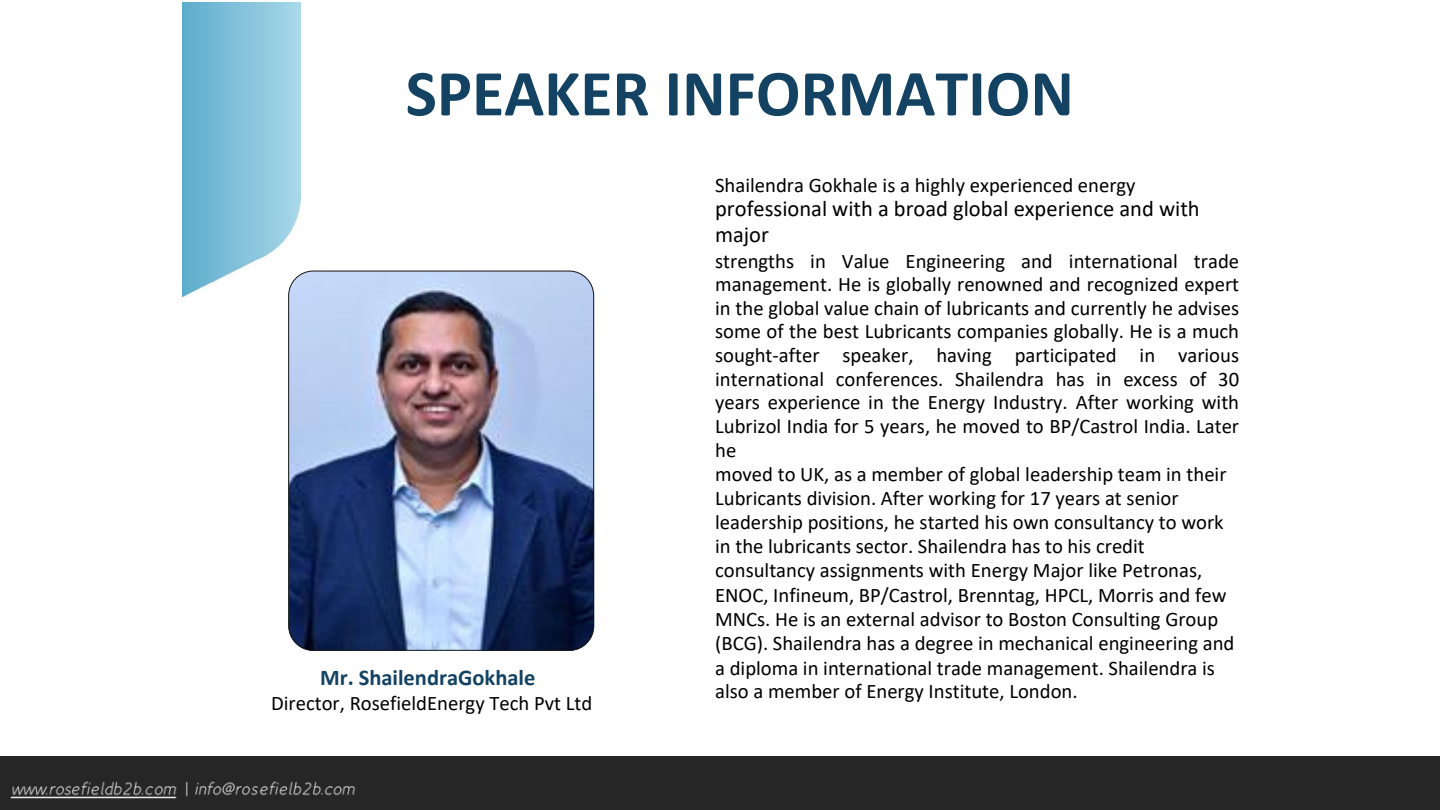
<style>
.page{position:relative;width:1440px;height:810px;background:#fff}
.page>*{position:absolute;margin:0;border:0;box-sizing:border-box;transform-origin:0 0}
.t1{font:700 66.15px "Calibri";color:#134263}
.t2{font:22.5px/25.8px "Calibri";color:#000}
.t3{font:700 22.5px "Calibri";color:#134263}
.t4{font:20.7px/23.7px "Calibri";color:#000;text-align:justify}
</style>
<div class="page">
<div style="left:0;top:756px;width:1440px;height:54px;background:#262626"></div>
<img style="left:183px;top:3px;width:118px;height:293px">
<img style="left:289px;top:271px;width:305px;height:379px">
<div style="left:288px;top:271px;width:306px;height:380px;border:1px solid #141515;border-radius:25px"></div>
<img style="left:10px;top:781px;width:346px;height:18px">
<p class="t1" style="left:406px;top:66px;width:670px">SPEAKER INFORMATION</p>
<p class="t3" style="left:320px;top:668px;width:217px">Mr. ShailendraGokhale</p>
<p class="t4" style="left:271px;top:693px;width:323px">Director, RosefieldEnergy Tech Pvt Ltd</p>
<p class="t4" style="left:715px;top:175px;width:422px">Shailendra Gokhale is a highly experienced energy</p>
<p class="t2" style="left:715px;top:197px;width:486px">professional with a broad global experience and with major</p>
<p class="t4" style="left:715px;top:251px;width:526px">strengths in Value Engineering and international trade management. He is globally renowned and recognized expert in the global value chain of lubricants and currently he advises some of the best Lubricants companies globally. He is a much sought-after speaker, having participated in various international conferences. Shailendra has in excess of 30 years experience in the Energy Industry. After working with Lubrizol India for 5 years, he moved to BP/Castrol India. Later he</p>
<p class="t4" style="left:715px;top:464px;width:513px">moved to UK, as a member of global leadership team in their</p>
<p class="t4" style="left:715px;top:488px;width:465px">Lubricants division. After working for 17 years at senior</p>
<p class="t4" style="left:715px;top:512px;width:510px">leadership positions, he started his own consultancy to work</p>
<p class="t4" style="left:715px;top:536px;width:431px">in the lubricants sector. Shailendra has to his credit</p>
<p class="t4" style="left:715px;top:560px;width:489px">consultancy assignments with Energy Major like Petronas,</p>
<p class="t4" style="left:715px;top:585px;width:513px">ENOC, Infineum, BP/Castrol, Brenntag, HPCL, Morris and few</p>
<p class="t4" style="left:715px;top:609px;width:505px">MNCs. He is an external advisor to Boston Consulting Group</p>
<p class="t4" style="left:715px;top:633px;width:521px">(BCG). Shailendra has a degree in mechanical engineering and</p>
<p class="t4" style="left:715px;top:658px;width:501px">a diploma in international trade management. Shailendra is</p>
<h2 class="t4" style="left:715px;top:681px;width:364px">also a member of Energy Institute, London.</h2>
</div>
